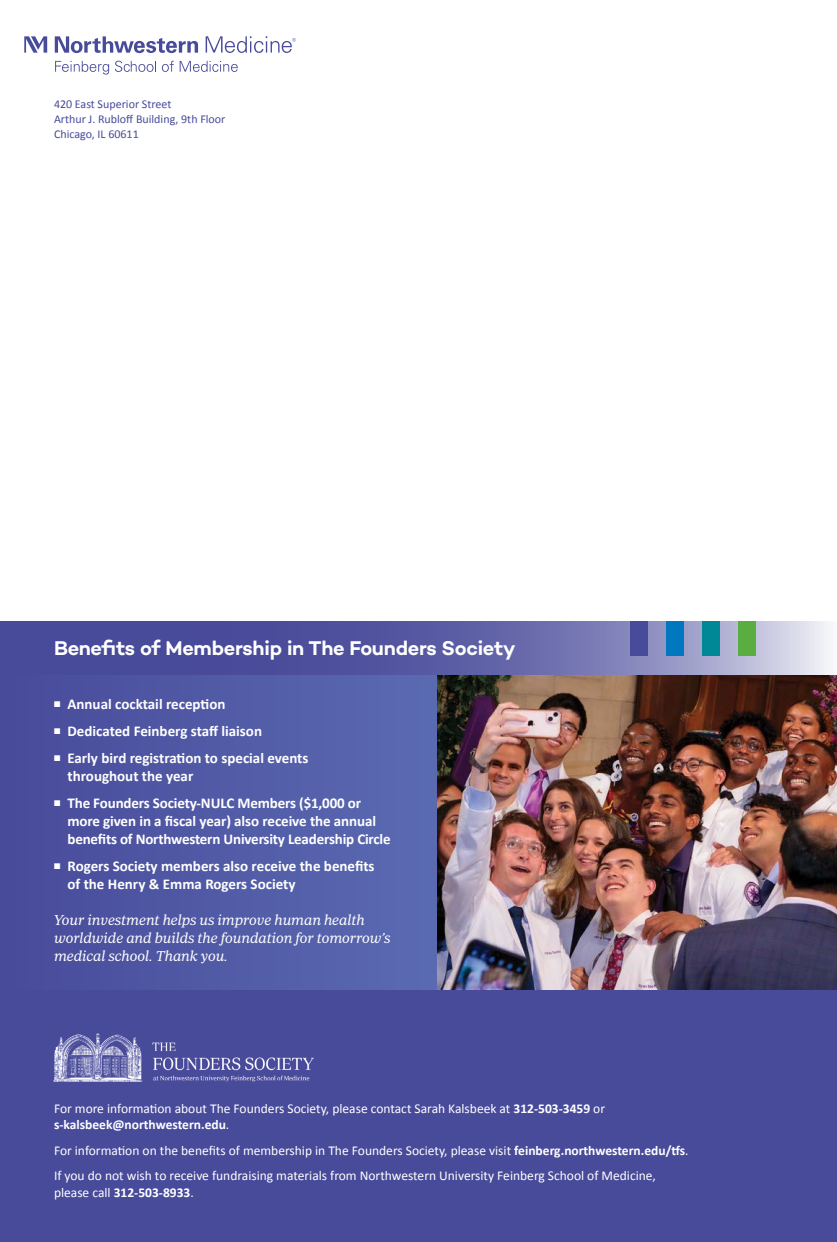
<style>
.page{position:relative;width:837px;height:1242px;background:#fff}
.page>*{position:absolute;margin:0;border:0;box-sizing:border-box;transform-origin:0 0}
.t1{font:600 20.25px "Campton";letter-spacing:-.015em;color:#fff}
.t2{font:700 15px/18px "Calibri";letter-spacing:-.005em;color:#fff}
.t3{font:14.7px/18px "Periodico Text Lg It";color:#fff}
.t4{font:13.5px/16.5px "Calibri";color:#fff}
.t5{font:700 13.5px "Calibri";color:#fff}
.t6{font:12px/15px "Calibri";color:#484a9a}
.s1{font-weight:700}
.s2{font-weight:400}
</style>
<div class="page">
<svg style="left:0;top:621px;width:831px;height:54px;background:#696bac"></svg>
<svg style="left:55px;top:61px;width:54px;height:14px"></svg>
<svg style="left:115px;top:61px;width:41px;height:11px"></svg>
<svg style="left:162px;top:61px;width:12px;height:11px"></svg>
<svg style="left:180px;top:61px;width:58px;height:11px"></svg>
<svg style="left:55px;top:36px;width:143px;height:17px"></svg>
<svg style="left:24px;top:36px;width:23px;height:17px"></svg>
<svg style="left:206px;top:36px;width:90px;height:17px"></svg>
<div style="left:630px;top:621px;width:18px;height:34px;background:#484a9a"></div>
<div style="left:666px;top:621px;width:18px;height:34px;background:#0077be"></div>
<div style="left:702px;top:621px;width:18px;height:34px;background:#008896"></div>
<div style="left:738px;top:621px;width:18px;height:34px;background:#59ad41"></div>
<div style="left:0;top:675px;width:837px;height:567px;background:#484a9a"></div>
<img style="left:53px;top:1033px;width:261px;height:49px">
<svg style="left:138px;top:675px;width:299px;height:315px;fill:#535fa9"></svg>
<img style="left:437px;top:675px;width:400px;height:315px">
<p class="t6" style="left:54px;top:96px;width:173px">420 East Superior Street<br>Arthur J. Rubloff Building, 9th Floor<br>Chicago, IL 60611</p>
<h1 class="t1" style="left:54px;top:635px;width:463px">Benefits of Membership in The Founders Society</h1>
<p class="t2" style="left:54px;top:695px;width:173px">■ Annual cocktail reception</p>
<p class="t2" style="left:54px;top:722px;width:210px">■ Dedicated Feinberg staff liaison</p>
<p class="t2" style="left:68px;top:749px;width:242px;text-indent:-14px">■ Early bird registration to special events throughout the year</p>
<p class="t2" style="left:68px;top:794px;width:325px;text-indent:-14px">■ The Founders Society-NULC Members ($1,000 or more given in a fiscal year) also receive the annual benefits of Northwestern University Leadership Circle</p>
<p class="t2" style="left:68px;top:857px;width:309px;text-indent:-14px">■ Rogers Society members also receive the benefits of the Henry &amp; Emma Rogers Society</p>
<p class="t3" style="left:54px;top:911px;width:338px">Your investment helps us improve human health worldwide and builds the foundation for tomorrow’s medical school. Thank you.</p>
<p class="t4" style="left:54px;top:1100px;width:553px">For more information about The Founders Society, please contact Sarah Kalsbeek at <span class="s1">312-503-3459</span> or <span class="s1">s-kalsbeek@northwestern.edu</span>.</p>
<p class="t4" style="left:54px;top:1137px;width:636px;line-height:25.5px">For information on the benefits of membership in The Founders Society, please visit <span class="s1">feinberg.northwestern.edu/tfs</span>.<br>If you do not wish to receive fundraising materials from Northwestern University Feinberg School of Medicine,</p>
<p class="t5" style="left:54px;top:1184px;width:141px"><span class="s2">please call</span> 312-503-8933<span class="s2">.</span></p>
</div>
